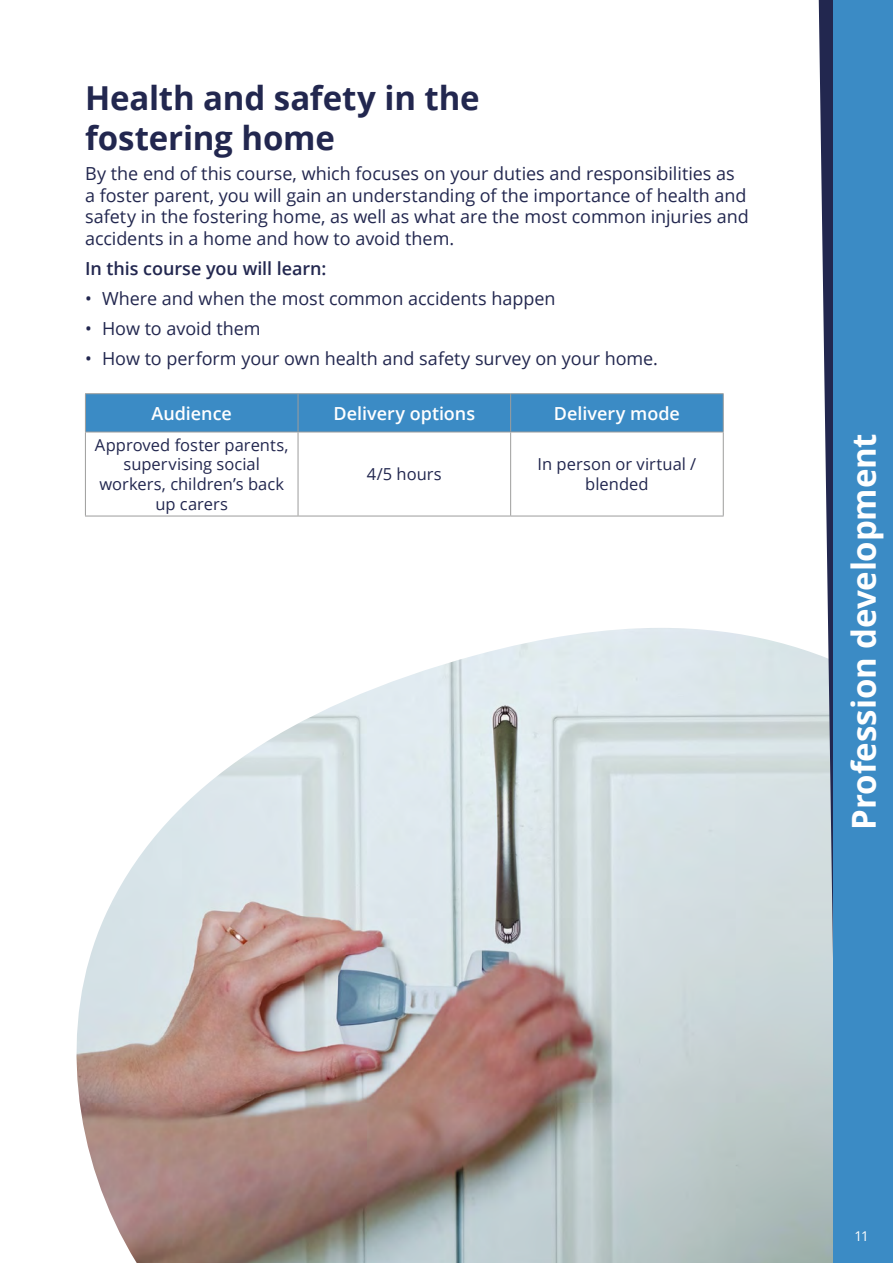
<style>
.page{position:relative;width:893px;height:1263px;background:#fff}
.page>*{position:absolute;margin:0;border:0;box-sizing:border-box;transform-origin:0 0}
.t1{font:700 33px/39.6px "Open Sans";letter-spacing:-.005em;color:#22274f}
.t2{font:700 33px "Open Sans";letter-spacing:-.005em;color:#fff}
.t3{font:18px/21.6px "Open Sans";letter-spacing:-.005em;color:#22274f}
.t4{font:600 18px "Open Sans";color:#fff}
.t5{font:600 18px "Open Sans";letter-spacing:-.005em;color:#22274f}
.t6{font:16.5px/19.8px "Open Sans";color:#22274f;text-align:center}
.t7{font:13.5px "Open Sans";color:#fff}
</style>
<div class="page">
<img style="left:76px;top:628px;width:743px;height:635px">
<svg style="left:819px;top:0;width:14px;height:1263px"></svg>
<div style="left:833px;top:0;width:60px;height:1263px;background:#3b8bc5"></div>
<div style="left:86px;top:394px;width:637px;height:38px;background:#3b8bc5"></div>
<hr style="left:85px;top:393px;width:213px;height:1px;background:#9d9d9c">
<hr style="left:85px;top:394px;width:1px;height:38px;background:#9d9d9c">
<hr style="left:298px;top:393px;width:213px;height:1px;background:#9d9d9c">
<hr style="left:298px;top:394px;width:1px;height:38px;background:#9d9d9c">
<hr style="left:511px;top:393px;width:213px;height:1px;background:#9d9d9c">
<hr style="left:510px;top:394px;width:1px;height:38px;background:#9d9d9c">
<hr style="left:723px;top:394px;width:1px;height:38px;background:#9d9d9c">
<hr style="left:85px;top:432px;width:213px;height:1px;background:#9d9d9c">
<hr style="left:85px;top:432px;width:1px;height:84px;background:#9d9d9c">
<hr style="left:298px;top:432px;width:213px;height:1px;background:#9d9d9c">
<hr style="left:298px;top:432px;width:1px;height:84px;background:#9d9d9c">
<hr style="left:511px;top:432px;width:213px;height:1px;background:#9d9d9c">
<hr style="left:510px;top:432px;width:1px;height:84px;background:#9d9d9c">
<hr style="left:723px;top:432px;width:1px;height:84px;background:#9d9d9c">
<hr style="left:85px;top:516px;width:213px;height:1px;background:#9d9d9c">
<hr style="left:298px;top:516px;width:213px;height:1px;background:#9d9d9c">
<hr style="left:511px;top:516px;width:213px;height:1px;background:#9d9d9c">
<h1 class="t1" style="left:85px;top:78px;width:396px">Health and safety in the fostering home</h1>
<p class="t3" style="left:85px;top:162px;width:665px">By the end of this course, which focuses on your duties and responsibilities as a foster parent, you will gain an understanding of the importance of health and safety in the fostering home, as well as what are the most common injuries and accidents in a home and how to avoid them.</p>
<p class="t5" style="left:85px;top:256px;width:243px">In this course you will learn:</p>
<p class="t3" style="left:85px;top:287px;width:472px">• Where and when the most common accidents happen</p>
<p class="t3" style="left:85px;top:317px;width:177px">• How to avoid them</p>
<p class="t3" style="left:85px;top:347px;width:574px">• How to perform your own health and safety survey on your home.</p>
<p class="t4" style="left:152px;top:401px;width:82px">Audience</p>
<p class="t4" style="left:334px;top:401px;width:143px">Delivery options</p>
<p class="t4" style="left:554px;top:401px;width:128px">Delivery mode</p>
<p class="t6" style="left:95px;top:434px;width:195px">Approved foster parents, supervising social workers, children’s back up carers</p>
<p class="t6" style="left:367px;top:464px;width:76px">4/5 hours</p>
<p class="t6" style="left:538px;top:454px;width:160px">In person or virtual / blended</p>
<h1 class="t2" style="left:840px;top:830px;width:398px;rotate:-90deg">Profession development</h1>
<p class="t7" style="left:854px;top:1226px;width:16px">11</p>
</div>
